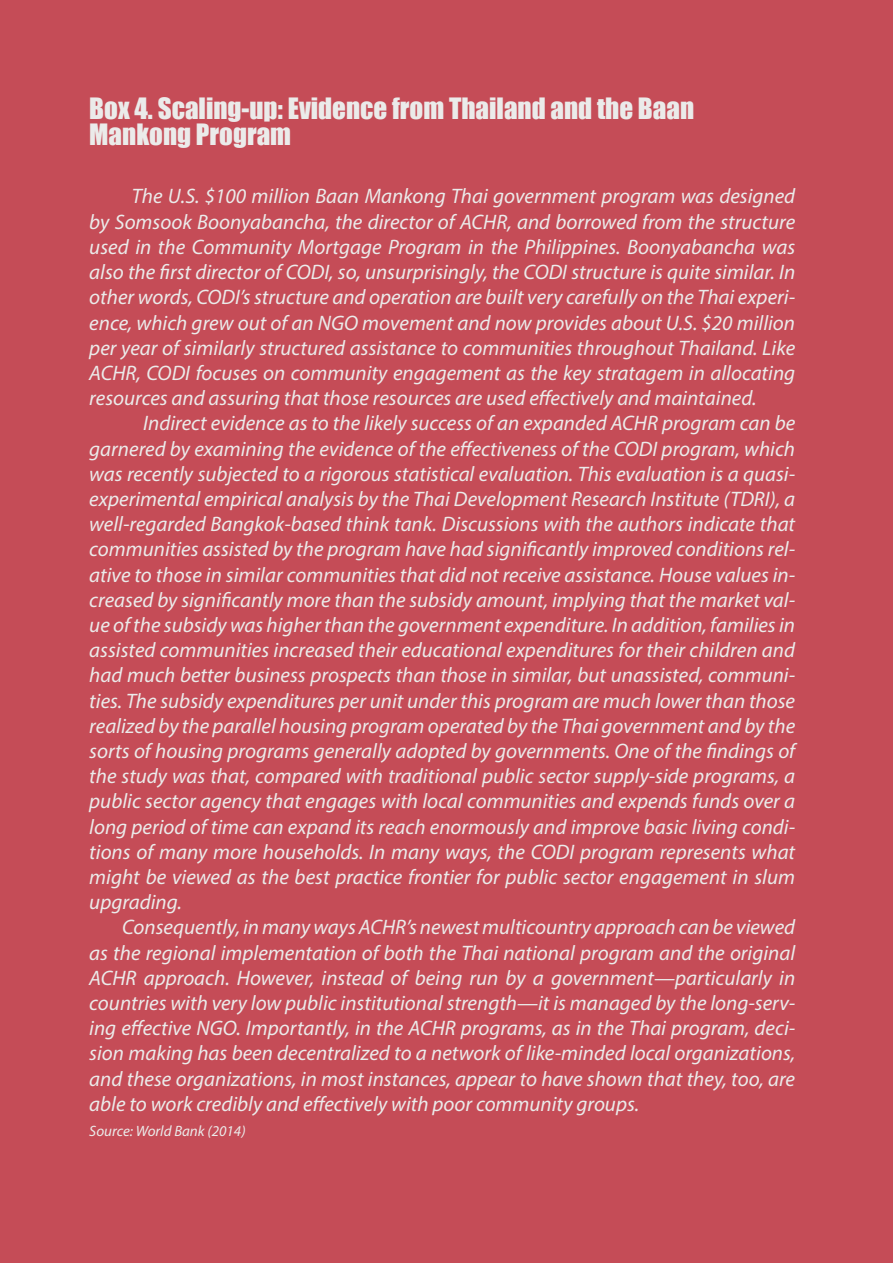
<style>
.page{position:relative;width:893px;height:1263px;background:#c54c57}
.page>*{position:absolute;margin:0;border:0;box-sizing:border-box;transform-origin:0 0}
.Box{font:27px/25.5px "Impact";color:#ebebea}
.t1{font:italic 21px/25.2px "Myriad Pro";color:#ebebea;text-align:justify}
.t2{font:italic 15px "Myriad Pro";color:#ebebea}
</style>
<div class="page">
<p class="Box" style="left:89px;top:95px;width:606px">Box 4. Scaling-up: Evidence from Thailand and the Baan<br>Mankong Program</p>
<p class="t1" style="left:89px;top:183px;width:707px;text-indent:43px">The U.S. $100 million Baan Mankong Thai government program was designed by Somsook Boonyabancha, the director of ACHR, and borrowed from the structure used in the Community Mortgage Program in the Philippines. Boonyabancha was also the first director of CODI, so, unsurprisingly, the CODI structure is quite similar. In other words, CODI’s structure and operation are built very carefully on the Thai experi&shy;ence, which grew out of an NGO movement and now provides about U.S. $20 million per year of similarly structured assistance to communities throughout Thailand. Like ACHR, CODI focuses on community engagement as the key stratagem in allocating resources and assuring that those resources are used effectively and maintained.</p>
<p class="t1" style="left:89px;top:410px;width:707px;text-indent:54px">Indirect evidence as to the likely success of an expanded ACHR program can be garnered by examining the evidence of the effectiveness of the CODI program, which was recently subjected to a rigorous statistical evaluation. This evaluation is a quasi&shy;experimental empirical analysis by the Thai Development Research Institute (TDRI), a well-regarded Bangkok-based think tank. Discussions with the authors indicate that communities assisted by the program have had significantly improved conditions rel&shy;ative to those in similar communities that did not receive assistance. House values in&shy;creased by significantly more than the subsidy amount, implying that the market val&shy;ue of the subsidy was higher than the government expenditure. In addition, families in assisted communities increased their educational expenditures for their children and had much better business prospects than those in similar, but unassisted, communi&shy;ties. The subsidy expenditures per unit under this program are much lower than those realized by the parallel housing program operated by the Thai government and by the sorts of housing programs generally adopted by governments. One of the findings of the study was that, compared with traditional public sector supply-side programs, a public sector agency that engages with local communities and expends funds over a long period of time can expand its reach enormously and improve basic living condi&shy;tions of many more households. In many ways, the CODI program represents what might be viewed as the best practice frontier for public sector engagement in slum upgrading.</p>
<p class="t1" style="left:89px;top:914px;width:707px;text-indent:33px">Consequently, in many ways ACHR’s newest multicountry approach can be viewed as the regional implementation of both the Thai national program and the original ACHR approach. However, instead of being run by a government—particularly in countries with very low public institutional strength—it is managed by the long-serv&shy;ing effective NGO. Importantly, in the ACHR programs, as in the Thai program, deci&shy;sion making has been decentralized to a network of like-minded local organizations, and these organizations, in most instances, appear to have shown that they, too, are able to work credibly and effectively with poor community groups.</p>
<p class="t2" style="left:89px;top:1122px;width:158px">Source: World Bank (2014)</p>
</div>
